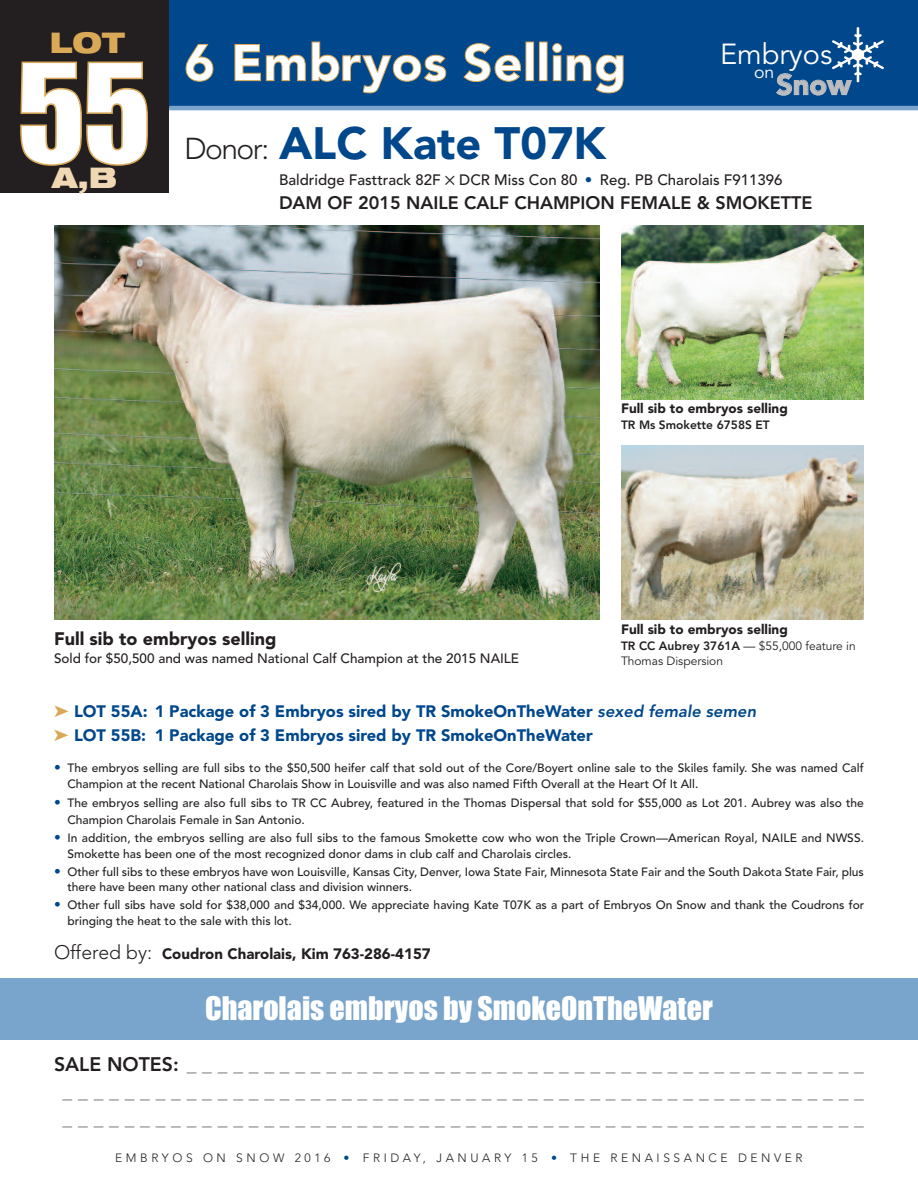
<style>
.page{position:relative;width:918px;height:1188px;background:#fff}
.page>*{position:absolute;margin:0;border:0;box-sizing:border-box;transform-origin:0 0}
.t1{font:127.5px "Impact";color:#fff}
.t2{font:900 51px "Avenir";letter-spacing:.01em;color:#fff}
.t3{font:900 45px "Avenir";color:#01478c}
.t4{font:30px "Impact";color:#fff}
.t5{font:300 30px "Avenir";letter-spacing:-.05em;color:#231f20}
.t6{font:28.95px "Avenir";color:#fff}
.t7{font:900 28.95px "Avenir";color:#bcbdc0}
.t8{font:900 expanded 28.5px "Helvetica Neue";color:#d9a958}
.t9{font:900 expanded 28.5px "Helvetica Neue";color:#efd8b3}
.t10{font:900 19.5px/27px "Avenir";color:#76787b;text-align:center}
.t11{font:800 18px "Avenir";color:#231f20}
.t12{font:900 18px "Avenir";color:#231f20}
.t13{font:17.7px "Avenir";color:#fff}
.t14{font:900 16.5px/24px "Avenir";color:#01478c}
.t15{font:500 15px "Avenir";color:#231f20}
.t16{font:900 15px "Avenir";color:#231f20}
.t17{font:500 13.5px "Avenir";color:#231f20}
.t18{font:900 13.5px "Avenir";color:#231f20}
.t19{font:500 12px/15.8px "Avenir";color:#231f20}
.t20{font:300 12px "Avenir";letter-spacing:.3em;color:#231f20}
.t21{font:12px/15px "Avenir";color:#231f20}
.t22{font:800 12px "Avenir";color:#231f20}
.s1{color:#01478c}
.s2{font-weight:800}
.s3{color:#d9a958}
.s4{font-weight:800;font-style:italic}
.s5{font-weight:400;font-size:13.5px;color:#01478c}
.s6{font-weight:300;font-size:19.5px}
.s7{font-weight:800;color:#231f20}
</style>
<div class="page">
<div style="left:169px;top:0;width:749px;height:108px;background:#01478c"></div>
<hr style="left:169px;top:106px;width:749px;height:4px;background:#79a4cb">
<div style="left:0;top:0;width:170px;height:194px;background:#231f20"></div>
<svg style="left:832px;top:27px;width:52px;height:55px"></svg>
<div style="left:0;top:978px;width:918px;height:62px;background:#79a4cb"></div>
<img style="left:54px;top:225px;width:546px;height:395px">
<img style="left:621px;top:446px;width:243px;height:174px">
<img style="left:621px;top:225px;width:243px;height:174px">
<h3 class="t8" style="left:50px;top:32px;width:76px">LOT</h3>
<h3 class="t6" style="left:720px;top:42px;width:114px">Embryos</h3>
<h3 class="t7" style="left:776px;top:73px;width:76px">Snow</h3>
<h2 class="t2" style="left:184px;top:42px;width:444px">6 Embryos Selling</h2>
<h3 class="t3" style="left:279px;top:125px;width:329px">ALC Kate T07K</h3>
<p class="t15" style="left:279px;top:174px;width:505px">Baldridge Fasttrack 82F ✕ DCR Miss Con 80 <span class="s1">•</span> Reg. PB Charolais F911396</p>
<h3 class="t11" style="left:279px;top:195px;width:535px">DAM OF 2015 NAILE CALF CHAMPION FEMALE &amp; SMOKETTE</h3>
<h1 class="t1" style="left:17px;top:45px;width:136px">55</h1>
<h3 class="t13" style="left:754px;top:65px;width:22px">on</h3>
<h3 class="t5" style="left:184px;top:136px;width:86px">Donor:</h3>
<h3 class="t9" style="left:52px;top:166px;width:67px">A,B</h3>
<h3 class="t12" style="left:54px;top:631px;width:224px">Full sib to embryos selling</h3>
<p class="t17" style="left:54px;top:653px;width:467px">Sold for $50,500 and was named National Calf Champion at the 2015 NAILE</p>
<p class="t18" style="left:621px;top:403px;width:168px">Full sib to embryos selling</p>
<p class="t22" style="left:621px;top:420px;width:150px">TR Ms Smokette 6758S ET</p>
<p class="t18" style="left:621px;top:624px;width:168px">Full sib to embryos selling</p>
<p class="t21" style="left:621px;top:639px;width:236px"><span class="s2">TR CC Aubrey 3761A</span> — $55,000 feature in<br>Thomas Dispersion</p>
<h3 class="t14" style="left:54px;top:701px;width:704px"><span class="s3">➤</span> LOT 55A: 1 Package of 3 Embryos sired by TR SmokeOnTheWater <span class="s4">sexed female semen </span><span class="s3">➤</span> LOT 55B: 1 Package of 3 Embryos sired by TR SmokeOnTheWater</h3>
<p class="t19" style="left:68px;top:760px;width:798px;line-height:17px;text-indent:-14px"><span class="s5">•</span> The embryos selling are full sibs to the $50,500 heifer calf that sold out of the Core/Boyert online sale to the Skiles family. She was named Calf<br>Champion at the recent National Charolais Show in Louisville and was also named Fifth Overall at the Heart Of It All.</p>
<p class="t19" style="left:68px;top:795px;width:798px;line-height:17px;text-indent:-14px"><span class="s5">•</span> The embryos selling are also full sibs to TR CC Aubrey, featured in the Thomas Dispersal that sold for $55,000 as Lot 201. Aubrey was also the<br>Champion Charolais Female in San Antonio.</p>
<p class="t19" style="left:68px;top:831px;width:798px;text-indent:-14px"><span class="s5">•</span> In addition, the embryos selling are also full sibs to the famous Smokette cow who won the Triple Crown—American Royal, NAILE and NWSS.<br>Smokette has been one of the most recognized donor dams in club calf and Charolais circles.</p>
<p class="t19" style="left:68px;top:865px;width:798px;text-indent:-14px"><span class="s5">•</span> Other full sibs to these embryos have won Louisville, Kansas City, Denver, Iowa State Fair, Minnesota State Fair and the South Dakota State Fair, plus there have been many other national class and division winners.</p>
<p class="t19" style="left:68px;top:898px;width:798px;text-indent:-14px"><span class="s5">•</span> Other full sibs have sold for $38,000 and $34,000. We appreciate having Kate T07K as a part of Embryos On Snow and thank the Coudrons for bringing the heat to the sale with this lot.</p>
<p class="t16" style="left:54px;top:947px;width:378px"><span class="s6">Offered by:</span> Coudron Charolais, Kim 763-286-4157</p>
<h3 class="t4" style="left:205px;top:992px;width:509px">Charolais embryos by SmokeOnTheWater</h3>
<h3 class="t10" style="left:54px;top:1053px;width:811px"><span class="s7">SALENOTES:</span> ____________________________________________ ____________________________________________________ ____________________________________________________</h3>
<p class="t20" style="left:115px;top:1153px;width:689px">EMBRYOS ON SNOW 2016 <span class="s1">•</span> FRIDAY, JANUARY 15 <span class="s1">•</span> THE RENAISSANCE DENVER</p>
</div>
